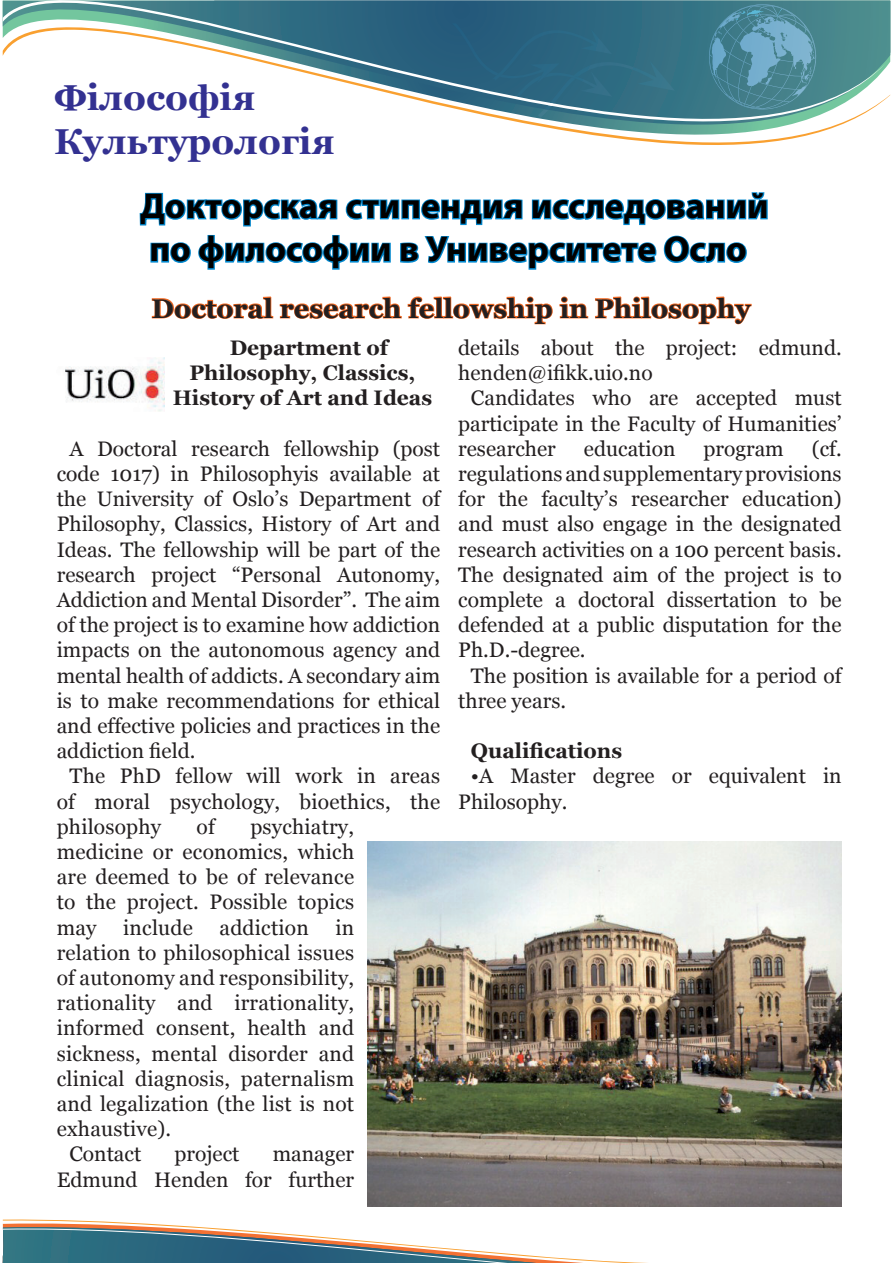
<style>
.page{position:relative;width:893px;height:1263px;background:#fff}
.page>*{position:absolute;margin:0;border:0;box-sizing:border-box;transform-origin:0 0}
.t1{font:700 36px/43.2px "Myriad Pro";color:#000}
.t2{font:700 36px/43.2px "Georgia";color:#333191}
.t3{font:700 27px "Georgia";color:#231f20}
.t4{font:21px/25.2px "Georgia";color:#231f20;text-align:justify}
.t5{font:700 21px "Georgia";color:#231f20}
</style>
<div class="page">
<svg style="left:3px;top:0;width:882px;height:145px"></svg>
<svg style="left:707px;top:4px;width:110px;height:105px;background:#528d9f"></svg>
<svg style="left:452px;top:23px;width:223px;height:95px;background:#397087"></svg>
<img style="left:738px;top:9px;width:44px;height:8px">
<svg style="left:3px;top:1219px;width:644px;height:44px"></svg>
<svg style="left:139px;top:192px;width:629px;height:133px"></svg>
<img style="left:367px;top:841px;width:475px;height:365px">
<img style="left:65px;top:357px;width:100px;height:55px">
<h1 class="t2" style="left:54px;top:76px;width:282px">Філософія<br>Культурологія</h1>
<h1 class="t1" style="left:140px;top:183px;width:630px">Докторская стипендия исследований по философии в Университете Осло</h1>
<p class="t3" style="left:152px;top:293px;width:600px">Doctoral research fellowship in Philosophy</p>
<p class="t5" style="left:230px;top:336px;width:160px">Department of</p>
<p class="t5" style="left:190px;top:361px;width:227px">Philosophy, Classics,</p>
<p class="t5" style="left:173px;top:386px;width:261px">History of Art and Ideas</p>
<p class="t4" style="left:57px;top:436px;width:385px;text-indent:13px">A Doctoral research fellowship (post code 1017) in Philosophyis available at the University of Oslo’s Department of Philosophy, Classics, History of Art and Ideas. The fellowship will be part of the research project “Personal Autonomy, Addiction and Mental Disorder”. The aim of the project is to examine how addiction impacts on the autonomous agency and mental health of addicts. A secondary aim is to make recommendations for ethical and effective policies and practices in the addiction field.</p>
<p class="t4" style="left:57px;top:763px;width:385px;text-indent:13px">The PhD fellow will work in areas of moral psychology, bioethics, the philosophy</p>
<p class="t4" style="left:57px;top:814px;width:299px;text-indent:194px">psychiatry, medicine or economics, which are deemed to be of relevance to the project. Possible topics may</p>
<p class="t4" style="left:197px;top:814px;width:20px">of</p>
<p class="t4" style="left:123px;top:915px;width:71px">include</p>
<p class="t4" style="left:220px;top:915px;width:91px">addiction</p>
<p class="t4" style="left:335px;top:915px;width:20px">in</p>
<p class="t4" style="left:57px;top:940px;width:299px">relation to philosophical issues</p>
<p class="t4" style="left:57px;top:965px;width:299px">of autonomy and responsibility,</p>
<p class="t4" style="left:57px;top:990px;width:299px">rationality and irrationality,</p>
<p class="t4" style="left:57px;top:1015px;width:299px">informed consent, health and</p>
<p class="t4" style="left:57px;top:1041px;width:299px">sickness, mental disorder and</p>
<p class="t4" style="left:57px;top:1066px;width:299px">clinical diagnosis, paternalism</p>
<p class="t4" style="left:57px;top:1091px;width:299px">and legalization (the list is not</p>
<p class="t4" style="left:57px;top:1116px;width:116px">exhaustive).</p>
<p class="t4" style="left:69px;top:1141px;width:73px">Contact</p>
<p class="t4" style="left:174px;top:1141px;width:66px">project</p>
<p class="t4" style="left:57px;top:1141px;width:299px;text-align:right">manager<br>Edmund Henden for further</p>
<p class="t4" style="left:458px;top:335px;width:385px">details about the project: edmund. henden@ifikk.uio.no</p>
<p class="t4" style="left:458px;top:385px;width:385px;text-indent:13px">Candidates who are accepted must participate in the Faculty of Humanities’ researcher</p>
<p class="t4" style="left:458px;top:436px;width:385px;text-indent:354px">(cf. regulations and supplementary provisions for the faculty’s researcher education) and must also engage in the designated research activities on a 100 percent basis.<br>The designated aim of the project is to complete a doctoral dissertation to be defended at a public disputation for the Ph.D.-degree.</p>
<p class="t4" style="left:458px;top:663px;width:385px;text-indent:13px">The position is available for a period of three years.</p>
<p class="t5" style="left:471px;top:739px;width:153px">Qualifications</p>
<p class="t4" style="left:458px;top:763px;width:385px;text-indent:13px">•A Master degree or equivalent in<br>Philosophy.</p>
<p class="t4" style="left:584px;top:436px;width:93px">education</p>
<p class="t4" style="left:703px;top:436px;width:82px">program</p>
</div>
